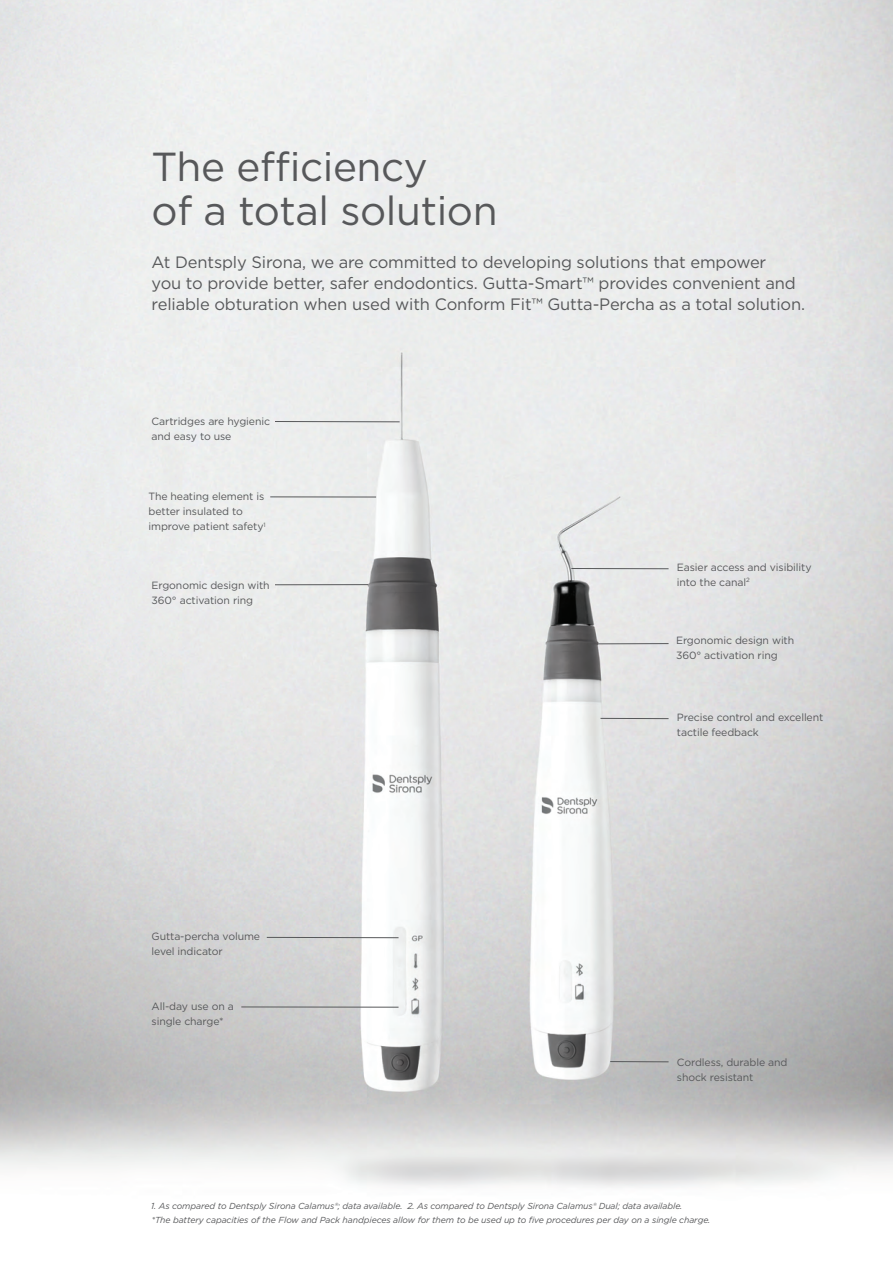
<style>
.page{position:relative;width:893px;height:1263px;background:#fff}
.page>*{position:absolute;margin:0;border:0;box-sizing:border-box;transform-origin:0 0}
.headlines{font:40.5px/43.5px "Gotham";letter-spacing:-.01em;color:#57585a}
.copy{font:16.5px/21px "Gotham";letter-spacing:-.01em;color:#57585a}
.copy-2{font:10.5px/15px "Gotham";letter-spacing:-.01em;color:#57585a}
.copy-3{font:italic 8.7px "Gotham";letter-spacing:-.01em;color:#57585a}
</style>
<div class="page">
<img style="left:0;top:0;width:893px;height:1187px">
<hr style="left:241px;top:1006px;width:158px;height:1px;background:#57585a">
<hr style="left:267px;top:937px;width:132px;height:1px;background:#57585a">
<hr style="left:610px;top:1061px;width:59px;height:1px;background:#57585a">
<hr style="left:571px;top:568px;width:98px;height:1px;background:#57585a">
<hr style="left:600px;top:718px;width:69px;height:1px;background:#57585a">
<hr style="left:270px;top:496px;width:106px;height:1px;background:#57585a">
<hr style="left:275px;top:421px;width:125px;height:1px;background:#57585a">
<hr style="left:275px;top:584px;width:93px;height:1px;background:#57585a">
<hr style="left:598px;top:643px;width:71px;height:1px;background:#57585a">
<p class="headlines" style="left:152px;top:144px;width:348px">The efficiency<br>of a total solution</p>
<p class="copy" style="left:152px;top:251px;width:655px">At Dentsply Sirona, we are committed to developing solutions that empower<br>you to provide better, safer endodontics. Gutta-Smart™ provides convenient and reliable obturation when used with Conform Fit™ Gutta-Percha as a total solution.</p>
<p class="copy-2" style="left:152px;top:413px;width:120px">Cartridges are hygienic and easy to use</p>
<p class="copy-2" style="left:149px;top:489px;width:119px">The heating element is better insulated to improve patient safety<sup>1</sup></p>
<p class="copy-2" style="left:152px;top:577px;width:120px">Ergonomic design with<br>360° activation ring</p>
<p class="copy-2" style="left:152px;top:928px;width:110px">Gutta-percha volume level indicator</p>
<p class="copy-2" style="left:152px;top:999px;width:84px">All-day use on a single charge*</p>
<p class="copy-2" style="left:677px;top:559px;width:136px">Easier access and visibility into the canal<sup>2</sup></p>
<p class="copy-2" style="left:676px;top:633px;width:120px">Ergonomic design with<br>360° activation ring</p>
<p class="copy-2" style="left:677px;top:709px;width:148px">Precise control and excellent tactile feedback</p>
<p class="copy-2" style="left:677px;top:1054px;width:112px">Cordless, durable and shock resistant</p>
<p class="copy-3" style="left:151px;top:1200px;width:533px">1. As compared to Dentsply Sirona Calamus®; data available. 2. As compared to Dentsply Sirona Calamus® Dual; data available.</p>
<p class="copy-3" style="left:151px;top:1214px;width:560px">*The battery capacities of the Flow and Pack handpieces allow for them to be used up to five procedures per day on a single charge.</p>
</div>
